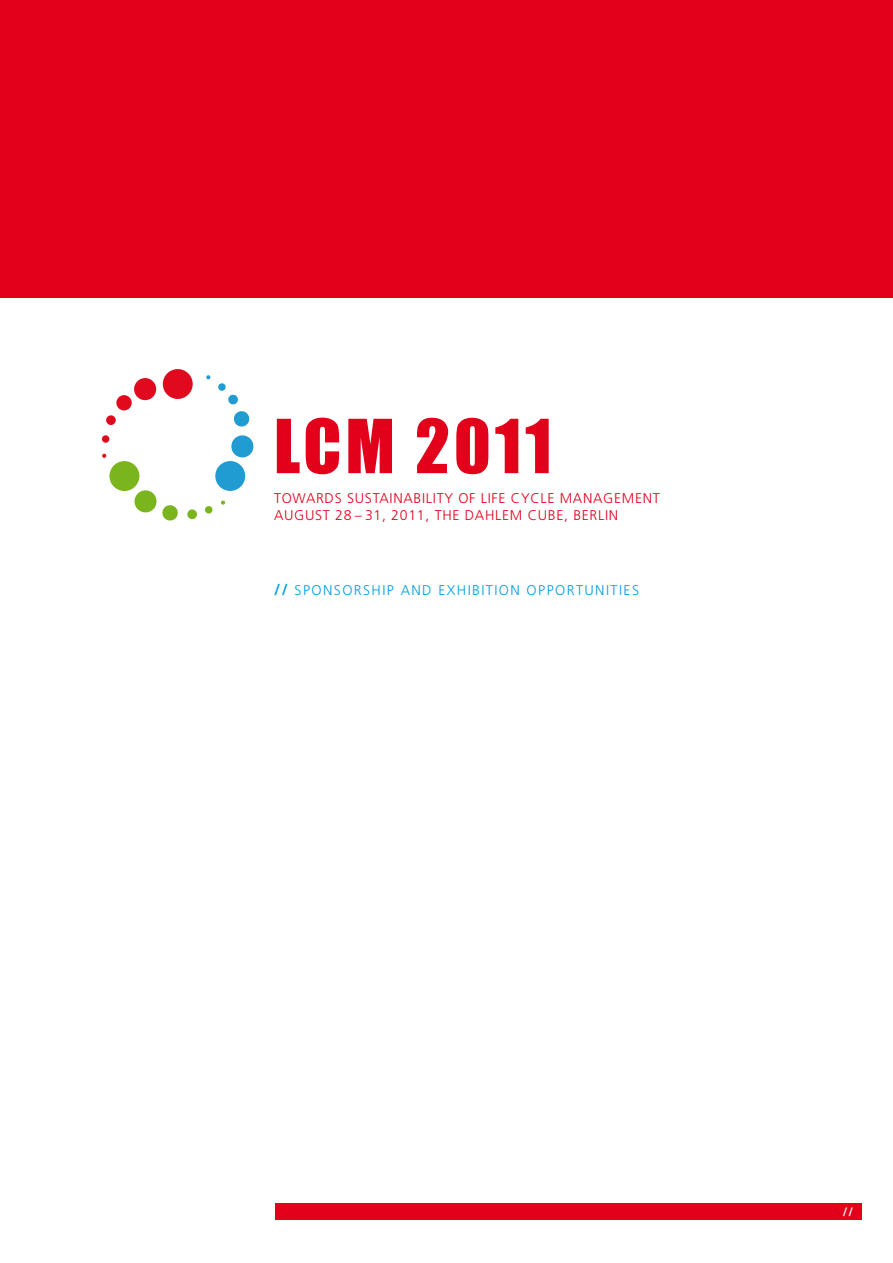
<style>
.page{position:relative;width:893px;height:1263px;background:#fff}
.page>*{position:absolute;margin:0;border:0;box-sizing:border-box;transform-origin:0 0}
.t1{font:68.85px "Impact";letter-spacing:.06em;color:#e2001a}
.t2{font:300 14.1px/17px "Frutiger LT";letter-spacing:.05em;color:#e2001a}
.t3{font:300 14.1px "Frutiger LT";letter-spacing:.1em;color:#009ee0}
.t4{font:700 12px "Frutiger LT";color:#fff}
.s1{font-weight:700;font-size:15.6px}
</style>
<div class="page">
<div style="left:275px;top:1204px;width:587px;height:16px;background:#e2001a"></div>
<div style="left:163px;top:369px;width:30px;height:30px;background:#e0091d;border-radius:50%"></div>
<div style="left:134px;top:378px;width:22px;height:22px;background:#e0091d;border-radius:50%"></div>
<div style="left:116px;top:395px;width:16px;height:15px;background:#e0091d;border-radius:50%"></div>
<div style="left:106px;top:415px;width:10px;height:10px;background:#e0091d;border-radius:50%"></div>
<div style="left:102px;top:435px;width:7px;height:8px;background:#e0091d;border-radius:50%"></div>
<svg style="left:102px;top:454px;width:76px;height:66px"></svg>
<svg style="left:187px;top:509px;width:10px;height:11px"></svg>
<svg style="left:205px;top:506px;width:8px;height:8px"></svg>
<svg style="left:221px;top:500px;width:4px;height:5px"></svg>
<svg style="left:215px;top:435px;width:38px;height:56px"></svg>
<svg style="left:218px;top:383px;width:32px;height:44px"></svg>
<svg style="left:206px;top:375px;width:5px;height:5px"></svg>
<div style="left:0;top:0;width:893px;height:297px;background:#e2001a"></div>
<h1 class="t1" style="left:274px;top:393px;width:279px">LCM 2011</h1>
<p class="t2" style="left:274px;top:490px;width:387px">TOWARDS SUSTAINABILITY OF LIFE CYCLE MANAGEMENT<br>AUGUST 28 – 31, 2011, THE DAHLEM CUBE, BERLIN</p>
<p class="t3" style="left:274px;top:582px;width:367px"><span class="s1">//</span> SPONSORSHIP AND EXHIBITION OPPORTUNITIES</p>
<p class="t4" style="left:843px;top:1205px;width:12px">//</p>
</div>
